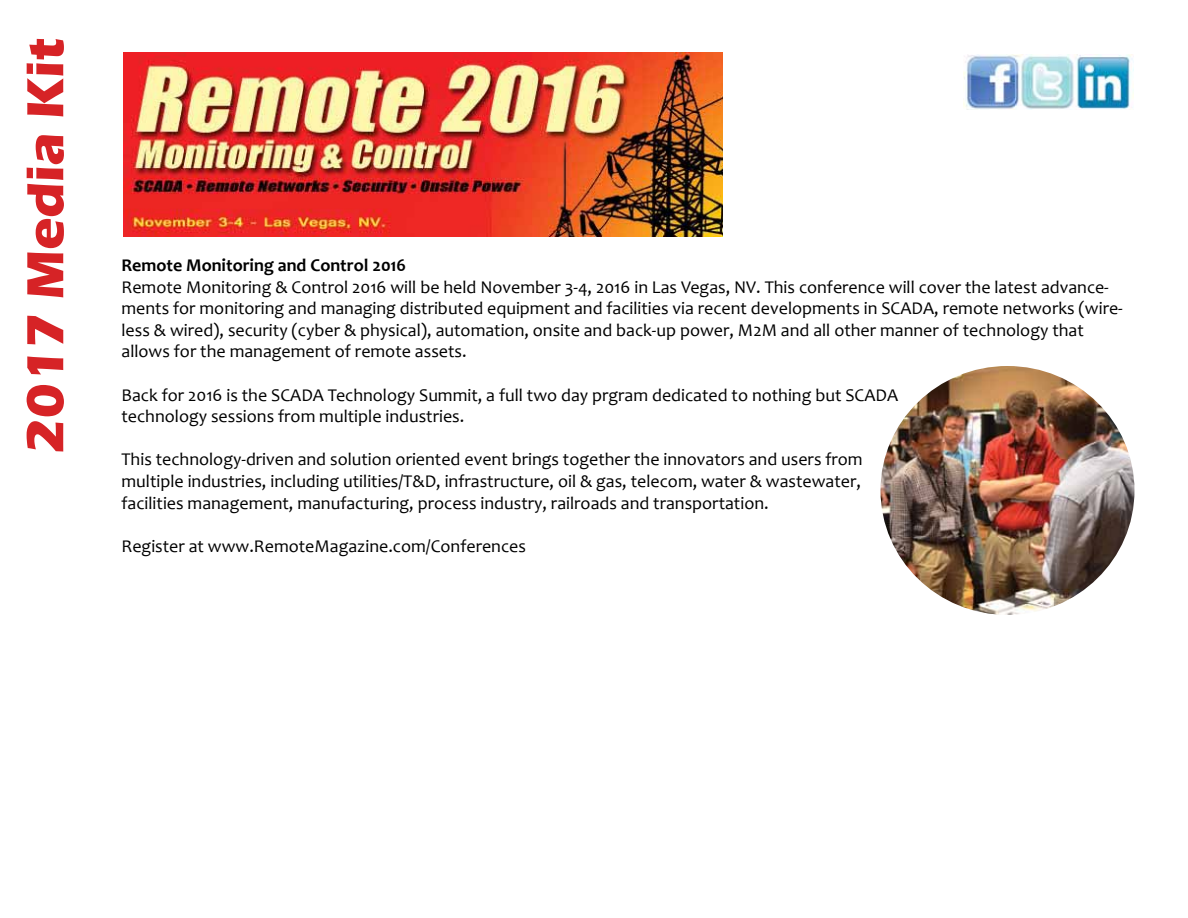
<style>
.page{position:relative;width:1188px;height:918px;background:#fff}
.page>*{position:absolute;margin:0;border:0;box-sizing:border-box;transform-origin:0 0}
.t1{font:700 54px "Eras ITC";color:#d62326}
.t2{font:18px/21.6px "Candara";color:#000}
.t3{font:700 18px "Candara";color:#000}
</style>
<div class="page">
<img style="left:963px;top:54px;width:171px;height:56px">
<img style="left:880px;top:366px;width:254px;height:249px">
<img style="left:124px;top:52px;width:599px;height:185px">
<h1 class="t1" style="left:14px;top:454px;width:417px;rotate:-90deg">2017 Media Kit</h1>
<p class="t3" style="left:122px;top:254px;width:286px">Remote Monitoring and Control 2016</p>
<p class="t2" style="left:121px;top:276px;width:1003px">Remote Monitoring &amp; Control 2016 will be held November 3-4, 2016 in Las Vegas, NV. This conference will cover the latest advance&shy;ments for monitoring and managing distributed equipment and facilities via recent developments in SCADA, remote networks (wire&shy;less &amp; wired), security (cyber &amp; physical), automation, onsite and back-up power, M2M and all other manner of technology that allows for the management of remote assets.</p>
<p class="t2" style="left:121px;top:384px;width:778px">Back for 2016 is the SCADA Technology Summit, a full two day prgram dedicated to nothing but SCADA technology sessions from multiple industries.</p>
<p class="t2" style="left:121px;top:449px;width:743px;text-align:justify">This technology-driven and solution oriented event brings together the innovators and users from multiple industries, including utilities/T&amp;D, infrastructure, oil &amp; gas, telecom, water &amp; wastewater, facilities management, manufacturing, process industry, railroads and transportation.</p>
<p class="t2" style="left:121px;top:535px;width:406px">Register at www.RemoteMagazine.com/Conferences</p>
</div>
